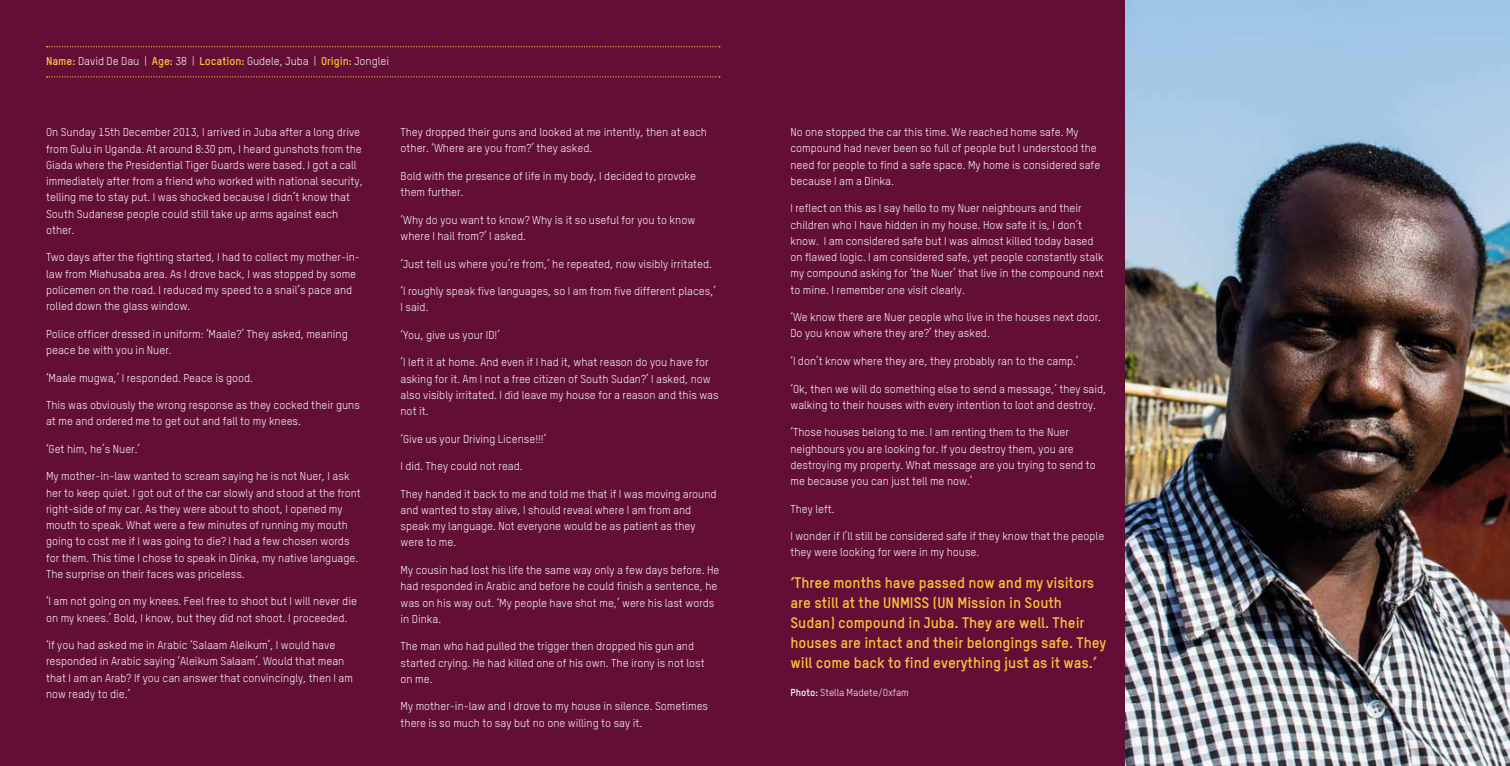
<style>
.page{position:relative;width:1510px;height:766px;background:#fff}
.page>*{position:absolute;margin:0;border:0;box-sizing:border-box;transform-origin:0 0}
.t1{font:700 15px/20px "Oxfam TSTARPRO";color:#fbc439}
.t2{font:11.25px/16.2px "Oxfam TSTARPRO";color:#fff}
.t3{font:10px "Oxfam TSTARPRO";color:#fff}
.s1{font-weight:700;color:#fbc439}
.s2{font-weight:700}
</style>
<div class="page">
<div style="left:0;top:0;width:1134px;height:765px;background:#630e37"></div>
<img style="left:1125px;top:0;width:384px;height:765px">
<svg style="left:47px;top:46px;width:673px;height:1px"></svg>
<svg style="left:47px;top:76px;width:673px;height:1px"></svg>
<p class="t2" style="left:46px;top:53px;width:344px"><span class="s1">Name:</span> David De Dau | <span class="s1">Age:</span> 38 | <span class="s1">Location:</span> Gudele, Juba | <span class="s1">Origin:</span> Jonglei</p>
<p class="t2" style="left:46px;top:124px;width:318px">On Sunday 15th December 2013, I arrived in Juba after a long drive from Gulu in Uganda. At around 8:30 pm, I heard gunshots from the Giada where the Presidential Tiger Guards were based. I got a call immediately after from a friend who worked with national security, telling me to stay put. I was shocked because I didn’t know that South Sudanese people could still take up arms against each other.</p>
<p class="t2" style="left:46px;top:249px;width:315px">Two days after the fighting started, I had to collect my mother-in&shy;law from Miahusaba area. As I drove back, I was stopped by some policemen on the road. I reduced my speed to a snail’s pace and rolled down the glass window.</p>
<p class="t2" style="left:46px;top:325px;width:303px">Police officer dressed in uniform: ‘Maale?’ They asked, meaning peace be with you in Nuer.</p>
<p class="t2" style="left:46px;top:369px;width:208px">‘Maale mugwa,’ I responded. Peace is good.</p>
<p class="t2" style="left:46px;top:396px;width:315px">This was obviously the wrong response as they cocked their guns at me and ordered me to get out and fall to my knees.</p>
<p class="t2" style="left:46px;top:440px;width:96px">‘Get him, he’s Nuer.’</p>
<p class="t2" style="left:46px;top:468px;width:316px">My mother-in-law wanted to scream saying he is not Nuer, I ask her to keep quiet. I got out of the car slowly and stood at the front right-side of my car. As they were about to shoot, I opened my mouth to speak. What were a few minutes of running my mouth going to cost me if I was going to die? I had a few chosen words for them. This time I chose to speak in Dinka, my native language.<br>The surprise on their faces was priceless.</p>
<p class="t2" style="left:46px;top:593px;width:312px">‘I am not going on my knees. Feel free to shoot but I will never die on my knees.’ Bold, I know, but they did not shoot. I proceeded.</p>
<p class="t2" style="left:46px;top:636px;width:308px">‘If you had asked me in Arabic ‘Salaam Aleikum’, I would have responded in Arabic saying ‘Aleikum Salaam’. Would that mean that I am an Arab? If you can answer that convincingly, then I am now ready to die.’</p>
<p class="t2" style="left:400px;top:124px;width:308px">They dropped their guns and looked at me intently, then at each other. ‘Where are you from?’ they asked.</p>
<p class="t2" style="left:400px;top:168px;width:297px">Bold with the presence of life in my body, I decided to provoke them further.</p>
<p class="t2" style="left:400px;top:211px;width:296px">‘Why do you want to know? Why is it so useful for you to know where I hail from?’ I asked.</p>
<p class="t2" style="left:400px;top:255px;width:313px">‘Just tell us where you’re from,’ he repeated, now visibly irritated.</p>
<p class="t2" style="left:400px;top:283px;width:317px">‘I roughly speak five languages, so I am from five different places,’<br>I said.</p>
<p class="t2" style="left:400px;top:326px;width:101px">‘You, give us your ID!’</p>
<p class="t2" style="left:400px;top:354px;width:320px">‘I left it at home. And even if I had it, what reason do you have for asking for it. Am I not a free citizen of South Sudan?’ I asked, now also visibly irritated. I did leave my house for a reason and this was not it.</p>
<p class="t2" style="left:400px;top:430px;width:147px">‘Give us your Driving License!!!’</p>
<p class="t2" style="left:400px;top:458px;width:124px">I did. They could not read.</p>
<p class="t2" style="left:400px;top:485px;width:317px">They handed it back to me and told me that if I was moving around and wanted to stay alive, I should reveal where I am from and speak my language. Not everyone would be as patient as they were to me.</p>
<p class="t2" style="left:400px;top:561px;width:320px">My cousin had lost his life the same way only a few days before. He had responded in Arabic and before he could finish a sentence, he was on his way out. ‘My people have shot me,’ were his last words in Dinka.</p>
<p class="t2" style="left:400px;top:638px;width:306px">The man who had pulled the trigger then dropped his gun and started crying. He had killed one of his own. The irony is not lost on me.</p>
<p class="t2" style="left:400px;top:697px;width:309px">My mother-in-law and I drove to my house in silence. Sometimes there is so much to say but no one willing to say it.</p>
<p class="t2" style="left:790px;top:124px;width:311px">No one stopped the car this time. We reached home safe. My compound had never been so full of people but I understood the need for people to find a safe space. My home is considered safe because I am a Dinka.</p>
<p class="t2" style="left:790px;top:200px;width:315px">I reflect on this as I say hello to my Nuer neighbours and their children who I have hidden in my house. How safe it is, I don’t know. I am considered safe but I was almost killed today based on flawed logic. I am considered safe, yet people constantly stalk my compound asking for ‘the Nuer’ that live in the compound next to mine. I remember one visit clearly.</p>
<p class="t2" style="left:790px;top:309px;width:312px">‘We know there are Nuer people who live in the houses next door.<br>Do you know where they are?’ they asked.</p>
<p class="t2" style="left:790px;top:352px;width:289px">‘I don’t know where they are, they probably ran to the camp.’</p>
<p class="t2" style="left:790px;top:380px;width:317px">‘Ok, then we will do something else to send a message,’ they said, walking to their houses with every intention to loot and destroy.</p>
<p class="t2" style="left:790px;top:424px;width:307px">‘Those houses belong to me. I am renting them to the Nuer neighbours you are looking for. If you destroy them, you are destroying my property. What message are you trying to send to me because you can just tell me now.’</p>
<p class="t2" style="left:790px;top:500px;width:46px">They left.</p>
<p class="t2" style="left:790px;top:527px;width:315px">I wonder if I’ll still be considered safe if they know that the people they were looking for were in my house.</p>
<h1 class="t1" style="left:790px;top:572px;width:317px">‘Three months have passed now and my visitors are still at the UNMISS (UN Mission in South Sudan) compound in Juba. They are well. Their houses are intact and their belongings safe. They will come back to find everything just as it was.’</h1>
<p class="t3" style="left:790px;top:685px;width:120px"><span class="s2">Photo:</span> Stella Madete/Oxfam</p>
</div>
